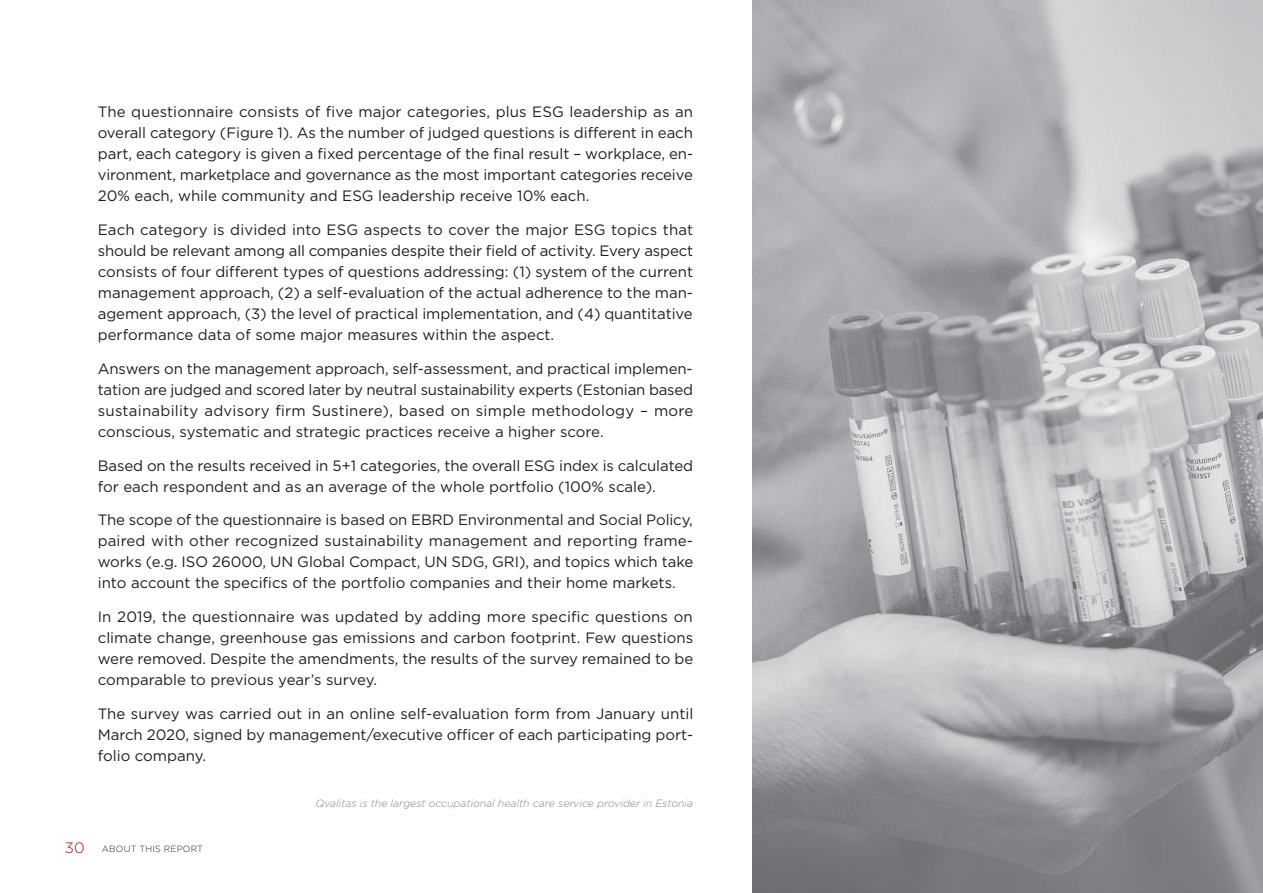
<style>
.page{position:relative;width:1263px;height:893px;background:#fff}
.page>*{position:absolute;margin:0;border:0;box-sizing:border-box;transform-origin:0 0}
.t1{font:15px/21px "Gotham Pro";color:#231f20;text-align:justify}
.t2{font:italic 300 10.5px "Gotham Pro";color:#808285}
.t3{font:300 9px "Gotham Pro";letter-spacing:.02em;color:#231f20}
.s1{font-size:15px;color:#b00d15}
</style>
<div class="page">
<img style="left:753px;top:0;width:510px;height:893px">
<p class="t1" style="left:98px;top:101px;width:597px">The questionnaire consists of five major categories, plus ESG leadership as an overall category (Figure 1). As the number of judged questions is different in each part, each category is given a fixed percentage of the final result – workplace, en&shy;vironment, marketplace and governance as the most important categories receive 20% each, while community and ESG leadership receive 10% each.</p>
<p class="t1" style="left:98px;top:219px;width:597px">Each category is divided into ESG aspects to cover the major ESG topics that should be relevant among all companies despite their field of activity. Every aspect consists of four different types of questions addressing: (1) system of the current management approach, (2) a self-evaluation of the actual adherence to the man&shy;agement approach, (3) the level of practical implementation, and (4) quantitative performance data of some major measures within the aspect.</p>
<p class="t1" style="left:98px;top:358px;width:597px">Answers on the management approach, self-assessment, and practical implemen&shy;tation are judged and scored later by neutral sustainability experts (Estonian based sustainability advisory firm Sustinere), based on simple methodology – more conscious, systematic and strategic practices receive a higher score.</p>
<p class="t1" style="left:98px;top:455px;width:597px">Based on the results received in 5+1 categories, the overall ESG index is calculated for each respondent and as an average of the whole portfolio (100% scale).</p>
<p class="t1" style="left:98px;top:509px;width:597px">The scope of the questionnaire is based on EBRD Environmental and Social Policy, paired with other recognized sustainability management and reporting frame&shy;works (e.g. ISO 26000, UN Global Compact, UN SDG, GRI), and topics which take into account the specifics of the portfolio companies and their home markets.</p>
<p class="t1" style="left:98px;top:606px;width:597px">In 2019, the questionnaire was updated by adding more specific questions on climate change, greenhouse gas emissions and carbon footprint. Few questions were removed. Despite the amendments, the results of the survey remained to be comparable to previous year’s survey.</p>
<p class="t1" style="left:98px;top:703px;width:597px">The survey was carried out in an online self-evaluation form from January until March 2020, signed by management/executive officer of each participating port&shy;folio company.</p>
<p class="t2" style="left:316px;top:798px;width:379px">Qvalitas is the largest occupational health care service provider in Estonia</p>
<p class="t3" style="left:65px;top:843px;width:140px"><span class="s1">30</span> ABOUT THIS REPORT</p>
</div>
